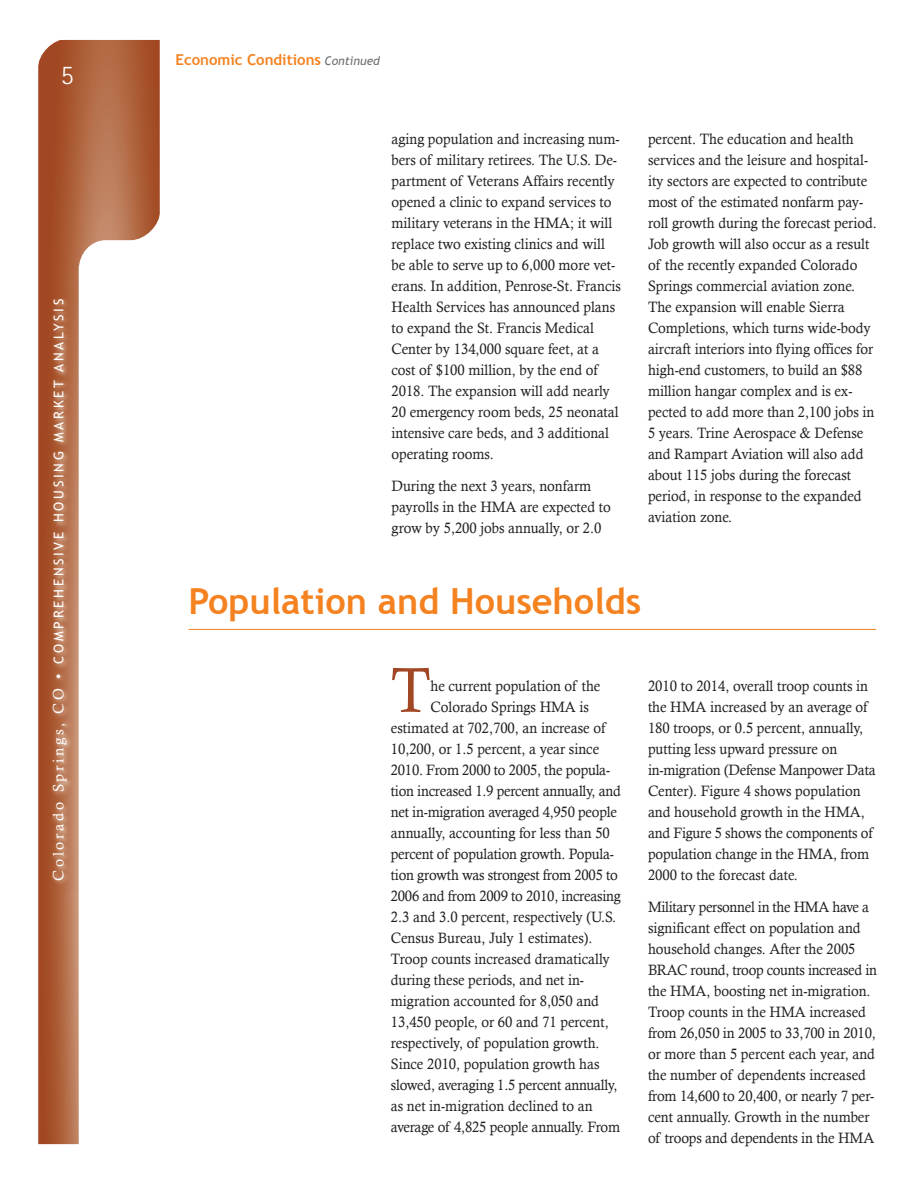
<style>
.page{position:relative;width:918px;height:1188px;background:#fff}
.page>*{position:absolute;margin:0;border:0;box-sizing:border-box;transform-origin:0 0}
.body_text{font:63.75px "Calisto";color:#a14723;scale:.95 1}
.level1{font:700 36px "Trebuchet MS";color:#f58220}
.t1{font:300 27px "Rotis Sans Serif";color:#fff}
.body_text-2{font:15px/21px "Calisto";color:#231f20;scale:.95 1}
.t2{font:700 15px "Trebuchet MS";color:#f58220}
.t3{font:13.5px "Trebuchet MS";letter-spacing:.2em;color:#fff}
.s1{font-family:"Calisto";font-size:15px}
.s2{font-weight:400;font-style:italic;font-size:12px;color:#6d6e71}
</style>
<div class="page">
<svg style="left:38px;top:40px;width:122px;height:1104px;background:#af6440"></svg>
<svg style="left:79px;top:240px;width:81px;height:904px"></svg>
<svg style="left:38px;top:39px;width:30px;height:30px"></svg>
<svg style="left:130px;top:210px;width:30px;height:36px"></svg>
<img style="left:46px;top:290px;width:31px;height:600px">
<hr style="left:189px;top:629px;width:687px;height:1px;background:#f58220">
<h3 class="t1" style="left:61px;top:60px;width:14px">5</h3>
<p class="t3" style="left:51px;top:881px;width:583px;rotate:-90deg"><span class="s1">Colorado Springs, CO •</span> COMPREHENSIVE HOUSING MARKET ANALYSIS</p>
<p class="t2" style="left:176px;top:50px;width:206px">Economic Conditions <span class="s2">Continued</span></p>
<p class="body_text-2" style="left:392px;top:128px;width:243px">aging population and increasing num&shy;bers of military retirees. The U.S. De&shy;partment of Veterans Affairs recently opened a clinic to expand services to military veterans in the HMA; it will replace two existing clinics and will be able to serve up to 6,000 more vet&shy;erans. In addition, Penrose-St. Francis Health Services has announced plans to expand the St. Francis Medical Center by 134,000 square feet, at a cost of $100 million, by the end of 2018. The expansion will add nearly 20 emergency room beds, 25 neonatal intensive care beds, and 3 additional operating rooms.</p>
<p class="body_text-2" style="left:392px;top:475px;width:232px">During the next 3 years, nonfarm payrolls in the HMA are expected to grow by 5,200 jobs annually, or 2.0</p>
<p class="body_text-2" style="left:648px;top:128px;width:242px">percent. The education and health services and the leisure and hospital&shy;ity sectors are expected to contribute most of the estimated nonfarm pay&shy;roll growth during the forecast period.<br>Job growth will also occur as a result of the recently expanded Colorado Springs commercial aviation zone.<br>The expansion will enable Sierra Completions, which turns wide-body aircraft interiors into flying offices for high-end customers, to build an $88 million hangar complex and is ex&shy;pected to add more than 2,100 jobs in 5 years. Trine Aerospace &amp; Defense and Rampart Aviation will also add about 115 jobs during the forecast period, in response to the expanded aviation zone.</p>
<p class="level1" style="left:189px;top:578px;width:454px">Population and Households</p>
<p class="body_text" style="left:391px;top:653px;width:43px">T</p>
<p class="body_text-2" style="left:431px;top:675px;width:180px">he current population of the</p>
<p class="body_text-2" style="left:431px;top:696px;width:168px">Colorado Springs HMA is</p>
<p class="body_text-2" style="left:391px;top:717px;width:227px">estimated at 702,700, an increase of</p>
<p class="body_text-2" style="left:391px;top:738px;width:221px">10,200, or 1.5 percent, a year since</p>
<p class="body_text-2" style="left:391px;top:759px;width:232px">2010. From 2000 to 2005, the popula-</p>
<p class="body_text-2" style="left:391px;top:780px;width:244px">tion increased 1.9 percent annually, and</p>
<p class="body_text-2" style="left:391px;top:801px;width:239px">net in-migration averaged 4,950 people</p>
<p class="body_text-2" style="left:391px;top:822px;width:232px">annually, accounting for less than 50</p>
<p class="body_text-2" style="left:391px;top:843px;width:236px">percent of population growth. Popula-</p>
<p class="body_text-2" style="left:391px;top:864px;width:241px">tion growth was strongest from 2005 to</p>
<p class="body_text-2" style="left:391px;top:885px;width:244px">2006 and from 2009 to 2010, increasing</p>
<p class="body_text-2" style="left:391px;top:906px;width:239px">2.3 and 3.0 percent, respectively (U.S.</p>
<p class="body_text-2" style="left:391px;top:927px;width:214px">Census Bureau, July 1 estimates).</p>
<p class="body_text-2" style="left:391px;top:948px;width:232px">Troop counts increased dramatically</p>
<p class="body_text-2" style="left:391px;top:969px;width:205px">during these periods, and net in-</p>
<p class="body_text-2" style="left:391px;top:990px;width:221px">migration accounted for 8,050 and</p>
<p class="body_text-2" style="left:391px;top:1011px;width:231px">13,450 people, or 60 and 71 percent,</p>
<p class="body_text-2" style="left:391px;top:1032px;width:221px">respectively, of population growth.</p>
<p class="body_text-2" style="left:391px;top:1053px;width:221px">Since 2010, population growth has</p>
<p class="body_text-2" style="left:391px;top:1074px;width:240px">slowed, averaging 1.5 percent annually,</p>
<p class="body_text-2" style="left:391px;top:1095px;width:214px">as net in-migration declined to an</p>
<p class="body_text-2" style="left:391px;top:1116px;width:243px">average of 4,825 people annually. From</p>
<p class="body_text-2" style="left:648px;top:675px;width:241px">2010 to 2014, overall troop counts in the HMA increased by an average of 180 troops, or 0.5 percent, annually, putting less upward pressure on in-migration (Defense Manpower Data Center). Figure 4 shows population and household growth in the HMA, and Figure 5 shows the components of population change in the HMA, from 2000 to the forecast date.</p>
<p class="body_text-2" style="left:648px;top:896px;width:242px">Military personnel in the HMA have a significant effect on population and household changes. After the 2005<br>BRAC round, troop counts increased in the HMA, boosting net in-migration.<br>Troop counts in the HMA increased from 26,050 in 2005 to 33,700 in 2010, or more than 5 percent each year, and the number of dependents increased from 14,600 to 20,400, or nearly 7 per&shy;cent annually. Growth in the number of troops and dependents in the HMA</p>
</div>
